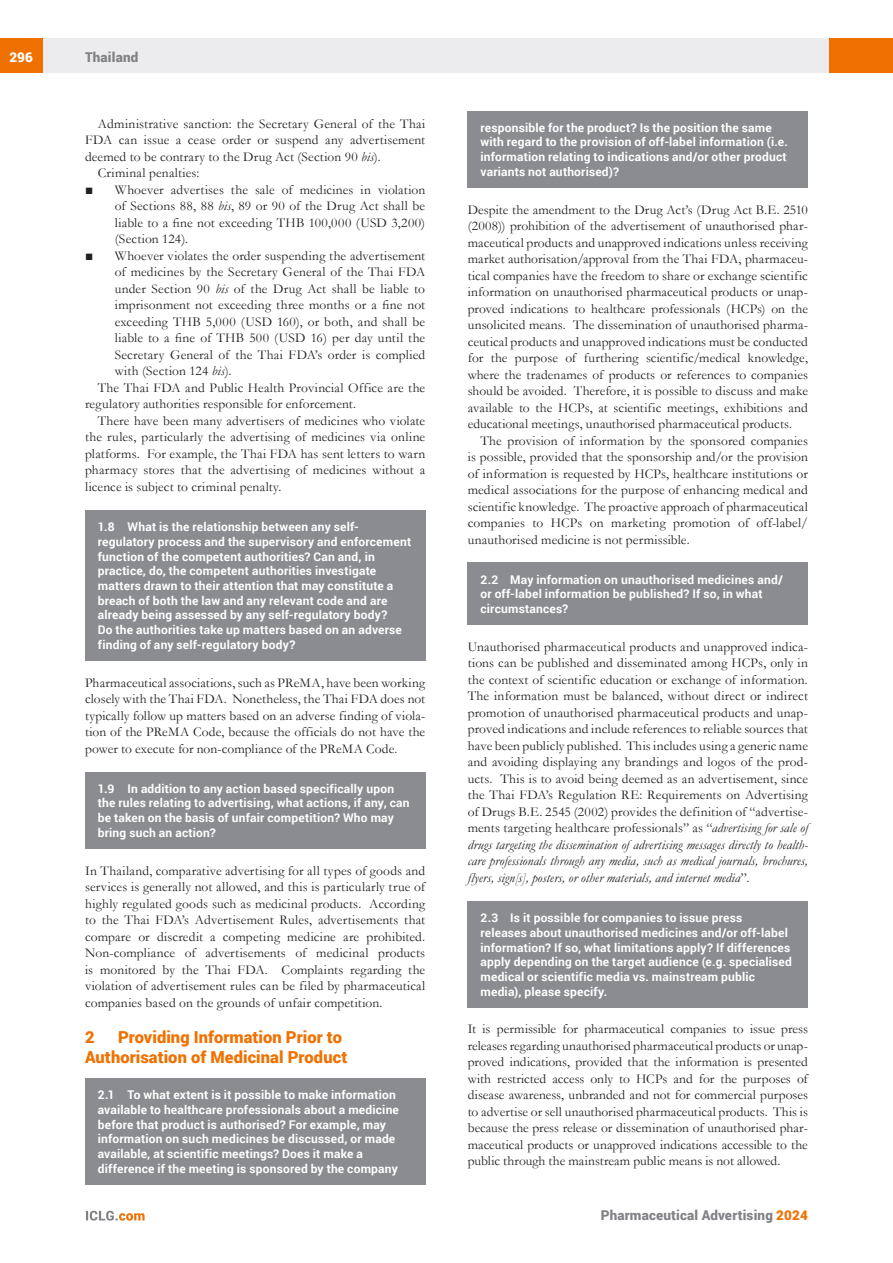
<style>
.page{position:relative;width:893px;height:1263px;background:#fff}
.page>*{position:absolute;margin:0;border:0;box-sizing:border-box;transform-origin:0 0}
.t1{font:900 16.5px/20.1px "Roboto";letter-spacing:.005em;color:#ef7100}
.t2{font:13.5px/16.5px "Garamond";letter-spacing:.01em;color:#231f20;text-align:justify}
.t3{font:900 13.5px "Roboto";letter-spacing:.015em;color:#808285}
.t4{font:900 13.5px "Roboto";color:#fff}
.t5{font:700 12px/14.7px "Roboto";letter-spacing:.015em;color:#fff}
.s1{font-style:italic}
.s2{color:#ef7100}
</style>
<div class="page">
<div style="left:43px;top:38px;width:786px;height:34px;background:#ececee"></div>
<div style="left:0;top:38px;width:43px;height:34px;background:#ef7100"></div>
<div style="left:829px;top:38px;width:64px;height:34px;background:#ef7100"></div>
<svg style="left:86px;top:1211px;width:59px;height:9px"></svg>
<div style="left:468px;top:111px;width:340px;height:76px;background:#8a8c8f"></div>
<div style="left:468px;top:563px;width:340px;height:62px;background:#8a8c8f"></div>
<div style="left:468px;top:901px;width:340px;height:106px;background:#8a8c8f"></div>
<div style="left:85px;top:510px;width:340px;height:150px;background:#8a8c8f"></div>
<div style="left:85px;top:772px;width:340px;height:77px;background:#8a8c8f"></div>
<div style="left:85px;top:1078px;width:340px;height:106px;background:#8a8c8f"></div>
<p class="t4" style="left:9px;top:48px;width:25px">296</p>
<p class="t3" style="left:85px;top:48px;width:55px">Thailand</p>
<p class="t2" style="left:98px;top:115px;width:329px">Administrative sanction: the Secretary General of the Thai</p>
<p class="t2" style="left:85px;top:132px;width:342px">FDA can issue a cease order or suspend any advertisement</p>
<p class="t2" style="left:85px;top:148px;width:297px">deemed to be contrary to the Drug Act (Section 90 <span class="s1">bis</span>).</p>
<p class="t2" style="left:98px;top:165px;width:103px">Criminal penalties:</p>
<p class="t2" style="left:115px;top:181px;width:312px;text-indent:-30px">■ Whoever advertises the sale of medicines in violation of Sections 88, 88 <span class="s1">bis</span>, 89 or 90 of the Drug Act shall be liable to a fine not exceeding THB 100,000 (USD 3,200) (Section 124).</p>
<p class="t2" style="left:85px;top:247px;width:342px">■ Whoever violates the order suspending the advertisement</p>
<p class="t2" style="left:115px;top:264px;width:312px">of medicines by the Secretary General of the Thai FDA</p>
<p class="t2" style="left:115px;top:280px;width:312px">under Section 90 <span class="s1">bis</span> of the Drug Act shall be liable to</p>
<p class="t2" style="left:115px;top:297px;width:312px">imprisonment not exceeding three months or a fine not</p>
<p class="t2" style="left:115px;top:313px;width:312px">exceeding THB 5,000 (USD 160), or both, and shall be</p>
<p class="t2" style="left:115px;top:330px;width:312px">liable to a fine of THB 500 (USD 16) per day until the</p>
<p class="t2" style="left:115px;top:346px;width:312px">Secretary General of the Thai FDA’s order is complied</p>
<p class="t2" style="left:115px;top:363px;width:118px">with (Section 124 <span class="s1">bis</span>).</p>
<p class="t2" style="left:98px;top:379px;width:329px">The Thai FDA and Public Health Provincial Office are the</p>
<p class="t2" style="left:85px;top:396px;width:273px">regulatory authorities responsible for enforcement.</p>
<p class="t2" style="left:98px;top:412px;width:329px">There have been many advertisers of medicines who violate</p>
<p class="t2" style="left:85px;top:429px;width:342px">the rules, particularly the advertising of medicines via online</p>
<p class="t2" style="left:85px;top:445px;width:342px">platforms. For example, the Thai FDA has sent letters to warn</p>
<p class="t2" style="left:85px;top:462px;width:342px">pharmacy stores that the advertising of medicines without a</p>
<p class="t2" style="left:85px;top:478px;width:198px">licence is subject to criminal penalty.</p>
<p class="t5" style="left:98px;top:519px;width:315px">1.8 What is the relationship between any self&shy;regulatory process and the supervisory and enforcement function of the competent authorities? Can and, in practice, do, the competent authorities investigate matters drawn to their attention that may constitute a breach of both the law and any relevant code and are already being assessed by any self-regulatory body?<br>Do the authorities take up matters based on an adverse finding of any self-regulatory body?</p>
<p class="t2" style="left:85px;top:674px;width:342px">Pharmaceutical associations, such as PReMA, have been working closely with the Thai FDA. Nonetheless, the Thai FDA does not typically follow up matters based on an adverse finding of viola&shy;tion of the PReMA Code, because the officials do not have the power to execute for non-compliance of the PReMA Code.</p>
<p class="t5" style="left:98px;top:781px;width:313px">1.9 In addition to any action based specifically upon the rules relating to advertising, what actions, if any, can be taken on the basis of unfair competition? Who may bring such an action?</p>
<p class="t2" style="left:85px;top:862px;width:342px">In Thailand, comparative advertising for all types of goods and services is generally not allowed, and this is particularly true of highly regulated goods such as medicinal products. According to the Thai FDA’s Advertisement Rules, advertisements that compare or discredit a competing medicine are prohibited.<br>Non-compliance of advertisements of medicinal products is monitored by the Thai FDA. Complaints regarding the violation of advertisement rules can be filed by pharmaceutical companies based on the grounds of unfair competition.</p>
<p class="t1" style="left:85px;top:1027px;width:11px">2</p>
<p class="t1" style="left:85px;top:1027px;width:264px;text-indent:33px">Providing Information Prior to<br>Authorisation of Medicinal Product</p>
<p class="t5" style="left:98px;top:1087px;width:303px">2.1 To what extent is it possible to make information available to healthcare professionals about a medicine before that product is authorised? For example, may information on such medicines be discussed, or made available, at scientific meetings? Does it make a difference if the meeting is sponsored by the company</p>
<p class="t5" style="left:480px;top:120px;width:309px">responsible for the product? Is the position the same with regard to the provision of off-label information (i.e. information relating to indications and/or other product variants not authorised)?</p>
<p class="t2" style="left:468px;top:201px;width:342px">Despite the amendment to the Drug Act’s (Drug Act B.E. 2510 (2008)) prohibition of the advertisement of unauthorised phar&shy;maceutical products and unapproved indications unless receiving market authorisation/approval from the Thai FDA, pharmaceu&shy;tical companies have the freedom to share or exchange scientific information on unauthorised pharmaceutical products or unap&shy;proved indications to healthcare professionals (HCPs) on the unsolicited means. The dissemination of unauthorised pharma&shy;ceutical products and unapproved indications must be conducted for the purpose of furthering scientific/medical knowledge, where the tradenames of products or references to companies should be avoided. Therefore, it is possible to discuss and make available to the HCPs, at scientific meetings, exhibitions and educational meetings, unauthorised pharmaceutical products.</p>
<p class="t2" style="left:468px;top:432px;width:342px;text-indent:13px">The provision of information by the sponsored companies is possible, provided that the sponsorship and/or the provision of information is requested by HCPs, healthcare institutions or medical associations for the purpose of enhancing medical and scientific knowledge. The proactive approach of pharmaceutical companies to HCPs on marketing promotion of off-label/ unauthorised medicine is not permissible.</p>
<p class="t5" style="left:480px;top:572px;width:304px">2.2 May information on unauthorised medicines and/ or off-label information be published? If so, in what circumstances?</p>
<p class="t2" style="left:468px;top:638px;width:342px">Unauthorised pharmaceutical products and unapproved indica&shy;tions can be published and disseminated among HCPs, only in the context of scientific education or exchange of information.<br>The information must be balanced, without direct or indirect promotion of unauthorised pharmaceutical products and unap&shy;proved indications and include references to reliable sources that have been publicly published. This includes using a generic name and avoiding displaying any brandings and logos of the prod&shy;ucts. This is to avoid being deemed as an advertisement, since the Thai FDA’s Regulation RE: Requirements on Advertising of Drugs B.E. 2545 (2002) provides the definition of “advertise&shy;ments targeting healthcare professionals” as “<span class="s1">advertising for sale of drugs targeting the dissemination of advertising messages directly to health&shy;care professionals through any media, such as medical journals, brochures, flyers, sign[s], posters, or other materials, and internet media</span>”.</p>
<p class="t5" style="left:480px;top:910px;width:313px">2.3 Is it possible for companies to issue press<br>releases about unauthorised medicines and/or off-label information? If so, what limitations apply? If differences apply depending on the target audience (e.g. specialised medical or scientific media vs. mainstream public media), please specify.</p>
<p class="t2" style="left:468px;top:1020px;width:342px">It is permissible for pharmaceutical companies to issue press releases regarding unauthorised pharmaceutical products or unap&shy;proved indications, provided that the information is presented with restricted access only to HCPs and for the purposes of disease awareness, unbranded and not for commercial purposes to advertise or sell unauthorised pharmaceutical products. This is because the press release or dissemination of unauthorised phar&shy;maceutical products or unapproved indications accessible to the public through the mainstream public means is not allowed.</p>
<p class="t3" style="left:601px;top:1206px;width:209px">Pharmaceutical Advertising <span class="s2">2024</span></p>
</div>
